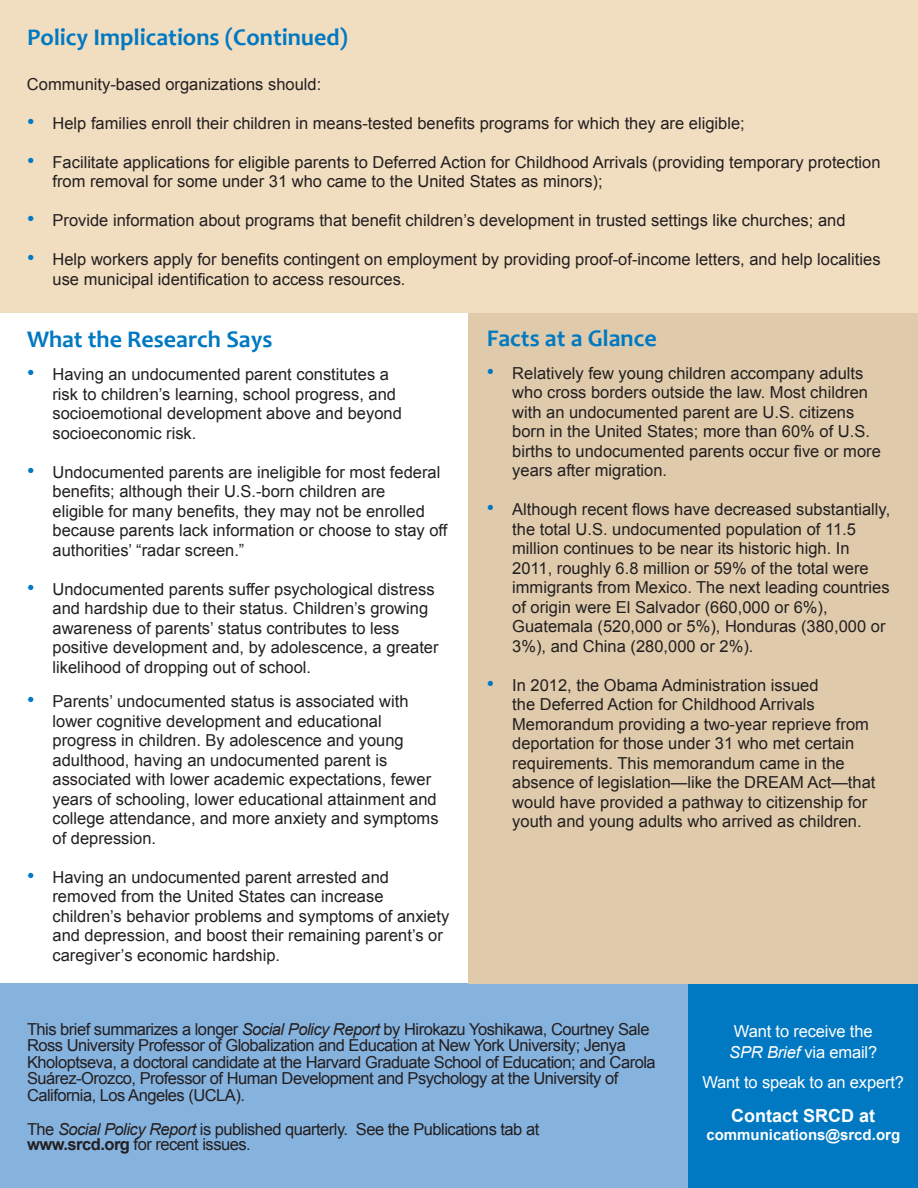
<style>
.page{position:relative;width:918px;height:1188px;background:#fff}
.page>*{position:absolute;margin:0;border:0;box-sizing:border-box;transform-origin:0 0}
.t1{font:700 24px "Candara";color:#0079c2}
.t2{font:700 18px "Arial";color:#fff}
.t3{font:16.5px/19.5px "Arial";color:#231f20}
.t4{font:16.5px/16.5px "Arial";letter-spacing:-.03em;color:#231f20}
.t5{font:16.5px/21px "Arial";letter-spacing:-.01em;color:#fff}
.t6{font:700 15px "Arial";color:#fff}
.s1{font-size:21px;color:#0079c2}
.s2{font-style:italic}
.s3{font-weight:700}
</style>
<div class="page">
<div style="left:0;top:984px;width:727px;height:204px;background:#86b2de"></div>
<div style="left:688px;top:976px;width:230px;height:212px;background:#0079c2"></div>
<div style="left:468px;top:211px;width:450px;height:773px;background:#dfcbac"></div>
<div style="left:0;top:0;width:918px;height:312px;background:#f1ddc0"></div>
<h1 class="t1" style="left:27px;top:22px;width:323px">Policy Implications (Continued)</h1>
<p class="t3" style="left:27px;top:74px;width:296px">Community-based organizations should:</p>
<p class="t3" style="left:27px;top:113px;width:719px"><span class="s1">•</span> Help families enroll their children in means-tested benefits programs for which they are eligible;</p>
<p class="t3" style="left:53px;top:152px;width:830px;text-indent:-26px"><span class="s1">•</span> Facilitate applications for eligible parents to Deferred Action for Childhood Arrivals (providing temporary protection from removal for some under 31 who came to the United States as minors);</p>
<p class="t3" style="left:27px;top:211px;width:820px"><span class="s1">•</span> Provide information about programs that benefit children’s development in trusted settings like churches; and</p>
<p class="t3" style="left:53px;top:250px;width:830px;text-indent:-26px"><span class="s1">•</span> Help workers apply for benefits contingent on employment by providing proof-of-income letters, and help localities use municipal identification to access resources.</p>
<h1 class="t1" style="left:27px;top:325px;width:247px">What the Research Says</h1>
<p class="t3" style="left:53px;top:365px;width:351px;text-indent:-26px"><span class="s1">•</span> Having an undocumented parent constitutes a risk to children’s learning, school progress, and socioemotional development above and beyond socioeconomic risk.</p>
<p class="t3" style="left:53px;top:463px;width:397px;text-indent:-26px"><span class="s1">•</span> Undocumented parents are ineligible for most federal benefits; although their U.S.-born children are<br>eligible for many benefits, they may not be enrolled because parents lack information or choose to stay off authorities’ “radar screen.”</p>
<p class="t3" style="left:53px;top:580px;width:388px;text-indent:-26px"><span class="s1">•</span> Undocumented parents suffer psychological distress and hardship due to their status. Children’s growing awareness of parents’ status contributes to less positive development and, by adolescence, a greater likelihood of dropping out of school.</p>
<p class="t3" style="left:53px;top:692px;width:388px;text-indent:-26px"><span class="s1">•</span> Parents’ undocumented status is associated with lower cognitive development and educational progress in children. By adolescence and young adulthood, having an undocumented parent is associated with lower academic expectations, fewer years of schooling, lower educational attainment and college attendance, and more anxiety and symptoms of depression.</p>
<p class="t3" style="left:53px;top:868px;width:398px;text-indent:-26px"><span class="s1">•</span> Having an undocumented parent arrested and removed from the United States can increase children’s behavior problems and symptoms of anxiety and depression, and boost their remaining parent’s or caregiver’s economic hardship.</p>
<h1 class="t1" style="left:487px;top:323px;width:171px">Facts at a Glance</h1>
<p class="t3" style="left:512px;top:363px;width:370px;text-indent:-26px"><span class="s1">•</span> Relatively few young children accompany adults who cross borders outside the law. Most children with an undocumented parent are U.S. citizens born in the United States; more than 60% of U.S. births to undocumented parents occur five or more years after migration.</p>
<p class="t3" style="left:512px;top:500px;width:380px;text-indent:-26px"><span class="s1">•</span> Although recent flows have decreased substantially, the total U.S. undocumented population of 11.5 million continues to be near its historic high. In 2011, roughly 6.8 million or 59% of the total were immigrants from Mexico. The next leading countries of origin were El Salvador (660,000 or 6%), Guatemala (520,000 or 5%), Honduras (380,000 or 3%), and China (280,000 or 2%).</p>
<p class="t3" style="left:512px;top:675px;width:365px;text-indent:-26px"><span class="s1">•</span> In 2012, the Obama Administration issued<br>the Deferred Action for Childhood Arrivals Memorandum providing a two-year reprieve from deportation for those under 31 who met certain requirements. This memorandum came in the absence of legislation—like the DREAM Act—that would have provided a pathway to citizenship for youth and young adults who arrived as children.</p>
<p class="t4" style="left:27px;top:1021px;width:630px">This brief summarizes a longer <span class="s2">Social Policy Report</span> by Hirokazu Yoshikawa, Courtney Sale Ross University Professor of Globalization and Education at New York University; Jenya Kholoptseva, a doctoral candidate at the Harvard Graduate School of Education; and Carola Suárez-Orozco, Professor of Human Development and Psychology at the University of California, Los Angeles (UCLA).</p>
<p class="t4" style="left:27px;top:1121px;width:514px;line-height:15.8px">The <span class="s2">Social Policy Report</span> is published quarterly. See the Publications tab at <span class="s3">www.srcd.org</span> for recent issues.</p>
<p class="t5" style="left:729px;top:1021px;width:150px">Want to receive the<br><span class="s2">SPR Brief</span> via email?</p>
<p class="t5" style="left:703px;top:1072px;width:203px">Want to speak to an expert?</p>
<p class="t2" style="left:731px;top:1104px;width:145px">Contact SRCD at</p>
<p class="t6" style="left:706px;top:1125px;width:195px">communications@srcd.org</p>
</div>
